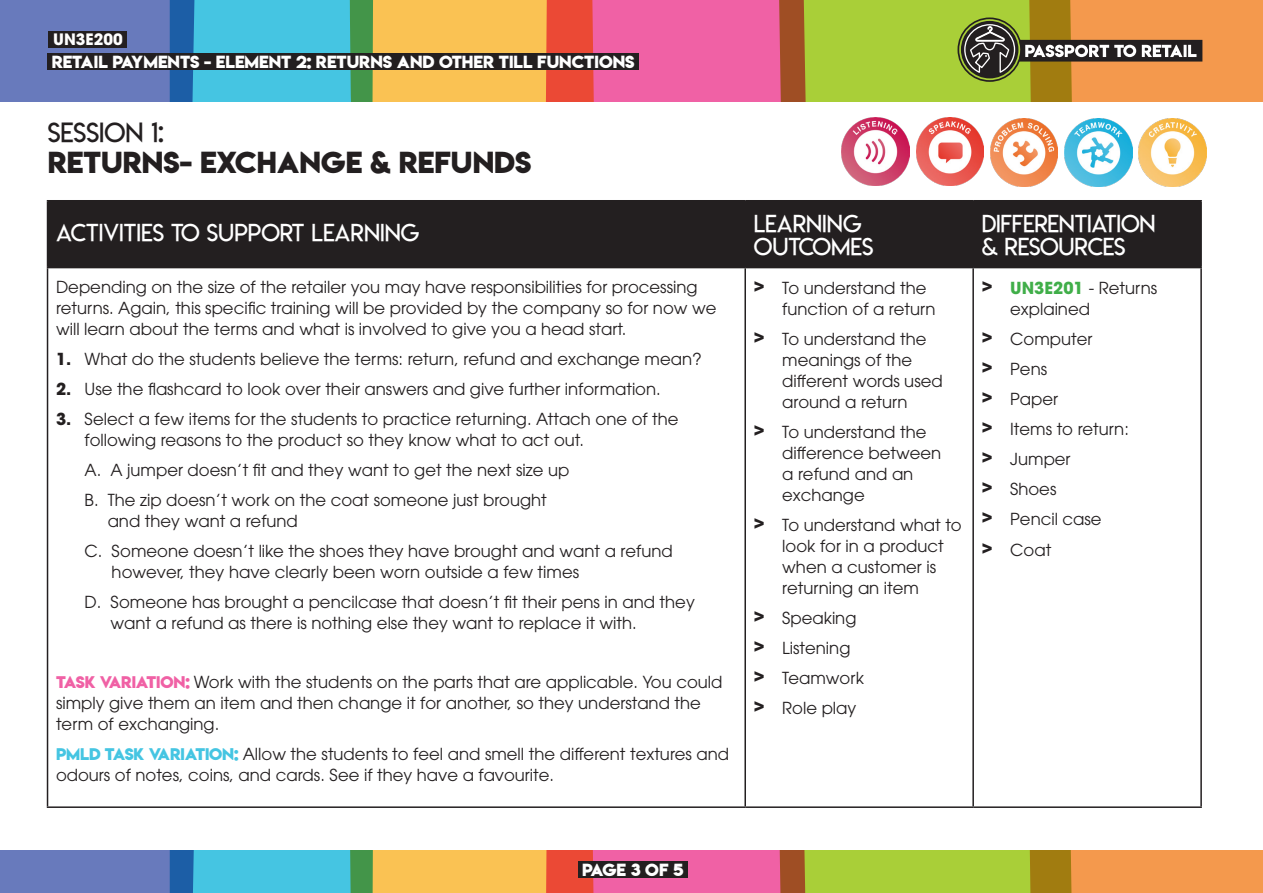
<style>
.page{position:relative;width:1263px;height:893px;background:#fff}
.page>*{position:absolute;margin:0;border:0;box-sizing:border-box;transform-origin:0 0}
.t1{font:27px/30px "Lemon Milkbold";color:#231f20}
.t2{font:24px/22.5px "Lemon Milklight";color:#fff}
.t3{font:16.5px/21px "ITC Avant Garde Pro";color:#231f20}
.t4{font:15.6px "Lemon Milkbold";color:#fff}
.t5{font:700 15.6px "ITC Avant Garde Pro";color:#fff}
.s1{font-family:"Lemon Milklight"}
.s2{font-weight:700}
.s3{font-weight:700;color:#40ae49}
.s4{font-family:"Lemon Milkbold";font-size:15px;color:#f061a5}
.s5{font-family:"Lemon Milkbold";font-size:15px;color:#45c5e2}
</style>
<div class="page">
<div style="left:48px;top:201px;width:1152px;height:66px;background:#231f20"></div>
<hr style="left:47px;top:200px;width:698px;height:1px;background:#231f20">
<hr style="left:47px;top:201px;width:1px;height:66px;background:#231f20">
<hr style="left:745px;top:200px;width:228px;height:1px;background:#231f20">
<hr style="left:744px;top:201px;width:2px;height:66px;background:#231f20">
<hr style="left:973px;top:200px;width:229px;height:1px;background:#231f20">
<hr style="left:972px;top:201px;width:2px;height:66px;background:#231f20">
<hr style="left:1200px;top:201px;width:2px;height:66px;background:#231f20">
<hr style="left:47px;top:267px;width:698px;height:1px;background:#231f20">
<hr style="left:47px;top:268px;width:1px;height:538px;background:#231f20">
<hr style="left:745px;top:267px;width:228px;height:1px;background:#231f20">
<hr style="left:744px;top:268px;width:2px;height:538px;background:#231f20">
<hr style="left:973px;top:267px;width:229px;height:1px;background:#231f20">
<hr style="left:972px;top:268px;width:2px;height:538px;background:#231f20">
<hr style="left:1200px;top:268px;width:2px;height:538px;background:#231f20">
<hr style="left:47px;top:806px;width:698px;height:2px;background:#231f20">
<hr style="left:745px;top:806px;width:228px;height:2px;background:#231f20">
<hr style="left:973px;top:806px;width:229px;height:2px;background:#231f20">
<svg style="left:0;top:851px;width:1263px;height:42px;background:#af9c75"></svg>
<div style="left:578px;top:862px;width:110px;height:16px;background:#231f20"></div>
<svg style="left:0;top:0;width:1263px;height:102px;background:#a38b6d"></svg>
<img style="left:1138px;top:119px;width:68px;height:67px">
<img style="left:990px;top:119px;width:68px;height:67px">
<img style="left:1064px;top:119px;width:68px;height:67px">
<img style="left:842px;top:118px;width:67px;height:67px">
<img style="left:916px;top:118px;width:67px;height:67px">
<div style="left:49px;top:31px;width:78px;height:17px;background:#231f20"></div>
<p class="t5" style="left:53px;top:29px;width:71px">UN3E200</p>
<p class="t5" style="left:76px;top:29px;width:47px">Ind 1</p>
<p class="t4" style="left:52px;top:50px;width:584px">RETAIL PAYMENTS - ELEMENT 2: RETURNS AND OTHER TILL FUNCTIONS</p>
<p class="t1" style="left:48px;top:117px;width:485px"><span class="s1">SESSION 1:<br></span>RETURNS- EXCHANGE &amp; REFUNDS</p>
<p class="t2" style="left:56px;top:221px;width:365px">ACTIVITIES TO SUPPORT LEARNING</p>
<p class="t2" style="left:754px;top:213px;width:121px">LEARNING<br>OUTCOMES</p>
<p class="t2" style="left:982px;top:213px;width:175px">DIFFERENTIATION &amp; RESOURCES</p>
<p class="t3" style="left:56px;top:276px;width:662px">Depending on the size of the retailer you may have responsibilities for processing returns. Again, this specific training will be provided by the company so for now we will learn about the terms and what is involved to give you a head start.</p>
<p class="t3" style="left:56px;top:348px;width:647px"><span class="s2">1.</span> What do the students believe the terms: return, refund and exchange mean?</p>
<p class="t3" style="left:56px;top:378px;width:606px"><span class="s2">2.</span> Use the flashcard to look over their answers and give further information.</p>
<p class="t3" style="left:85px;top:408px;width:596px;text-indent:-28px"><span class="s2">3.</span> Select a few items for the students to practice returning. Attach one of the following reasons to the product so they know what to act out.</p>
<p class="t3" style="left:85px;top:459px;width:486px">A. A jumper doesn’t fit and they want to get the next size up</p>
<p class="t3" style="left:108px;top:489px;width:441px;text-indent:-23px">B. The zip doesn’t work on the coat someone just brought and they want a refund</p>
<p class="t3" style="left:112px;top:540px;width:563px;text-indent:-27px">C. Someone doesn’t like the shoes they have brought and want a refund however, they have clearly been worn outside a few times</p>
<p class="t3" style="left:111px;top:592px;width:586px;text-indent:-26px">D. Someone has brought a pencilcase that doesn’t fit their pens in and they want a refund as there is nothing else they want to replace it with.</p>
<p class="t3" style="left:782px;top:277px;width:155px;text-indent:-29px"><sup>&gt;</sup> To understand the function of a return</p>
<p class="t3" style="left:782px;top:328px;width:162px;text-indent:-29px"><sup>&gt;</sup> To understand the meanings of the different words used around a return</p>
<p class="t3" style="left:782px;top:421px;width:161px;text-indent:-29px"><sup>&gt;</sup> To understand the difference between a refund and an exchange</p>
<p class="t3" style="left:782px;top:514px;width:181px;text-indent:-29px"><sup>&gt;</sup> To understand what to look for in a product when a customer is returning an item</p>
<p class="t3" style="left:754px;top:607px;width:104px"><sup>&gt;</sup> Speaking</p>
<p class="t3" style="left:754px;top:637px;width:98px"><sup>&gt;</sup> Listening</p>
<p class="t3" style="left:754px;top:668px;width:112px"><sup>&gt;</sup> Teamwork</p>
<p class="t3" style="left:754px;top:698px;width:104px"><sup>&gt;</sup> Role play</p>
<p class="t3" style="left:1010px;top:277px;width:148px;text-indent:-28px"><sup>&gt;</sup> <span class="s3">UN3E201</span> - Returns explained</p>
<p class="t3" style="left:982px;top:328px;width:112px"><sup>&gt;</sup> Computer</p>
<p class="t3" style="left:982px;top:358px;width:67px"><sup>&gt;</sup> Pens</p>
<p class="t3" style="left:982px;top:388px;width:78px"><sup>&gt;</sup> Paper</p>
<p class="t3" style="left:982px;top:418px;width:149px"><sup>&gt;</sup> Items to return:</p>
<p class="t3" style="left:982px;top:448px;width:90px"><sup>&gt;</sup> Jumper</p>
<p class="t3" style="left:982px;top:479px;width:76px"><sup>&gt;</sup> Shoes</p>
<p class="t3" style="left:982px;top:509px;width:121px"><sup>&gt;</sup> Pencil case</p>
<p class="t3" style="left:982px;top:539px;width:71px"><sup>&gt;</sup> Coat</p>
<p class="t3" style="left:56px;top:672px;width:668px"><span class="s4">TASK VARIATION:</span> Work with the students on the parts that are applicable. You could simply give them an item and then change it for another, so they understand the term of exchanging.</p>
<p class="t3" style="left:56px;top:743px;width:675px"><span class="s5">PMLD TASK VARIATION:</span> Allow the students to feel and smell the different textures and odours of notes, coins, and cards. See if they have a favourite.</p>
<p class="t4" style="left:582px;top:859px;width:103px">PAGE 3 OF 5</p>
</div>
